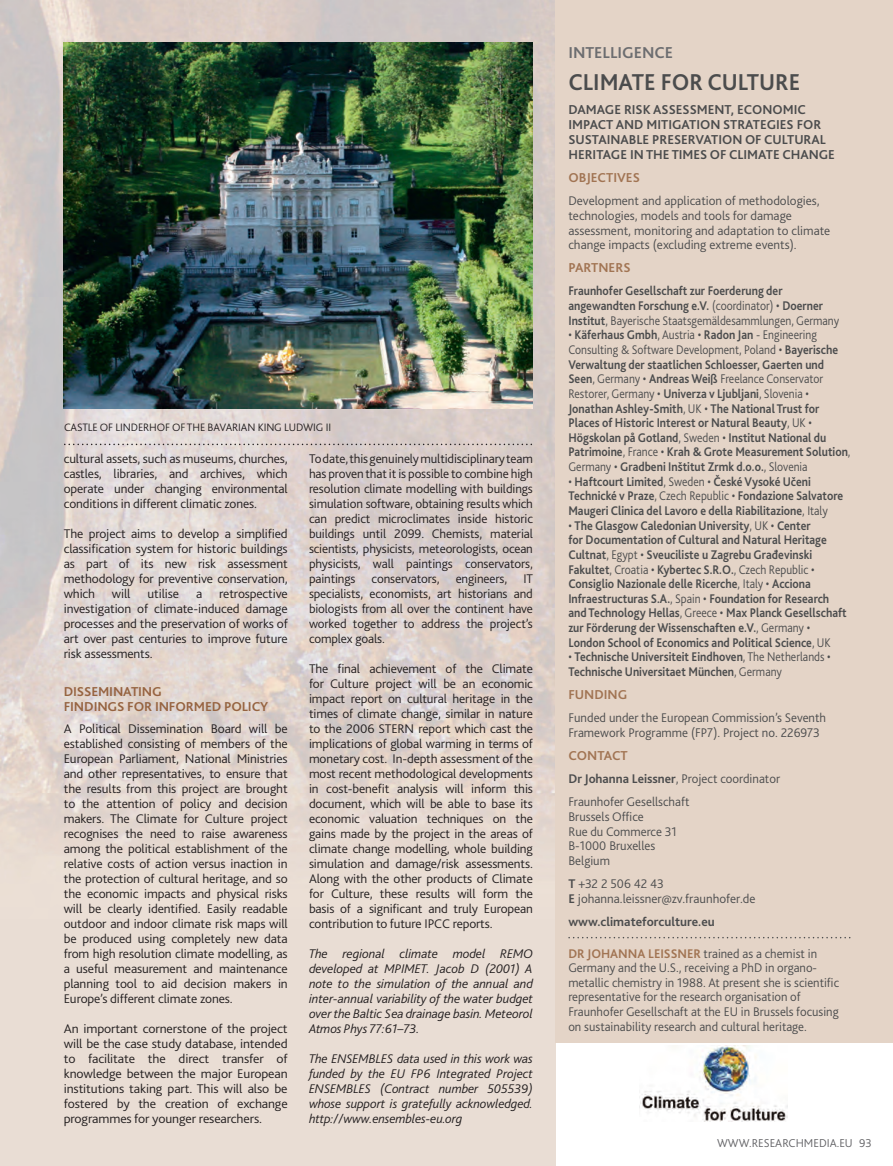
<style>
.page{position:relative;width:893px;height:1166px;background:#fff}
.page>*{position:absolute;margin:0;border:0;box-sizing:border-box;transform-origin:0 0}
.t1{font:700 24px "Bliss 2";color:#4b4c4d;scale:.96 1}
.t2{font:700 16.5px "Bliss 2";color:#6c6d70}
.t3{font:700 13.5px/15px "Bliss 2";color:#4b4c4d}
.t4{font:700 13.5px/15px "Bliss 2";letter-spacing:-.01em;color:#966340}
.t5{font:700 13.5px "Bliss 2";color:#a17453}
.t6{font:300 13.2px/15px "Bliss 2";letter-spacing:-.01em;color:#231f20;text-align:justify}
.t7{font:700 13.2px/14.5px "Bliss 2";color:#4b4c4d;scale:.89 1}
.t8{font:300 13.2px/14.5px "Bliss 2";color:#4b4c4d}
.t9{font:italic 300 13.2px/15px "Bliss 2";letter-spacing:-.01em;color:#231f20;text-align:justify}
.t10{font:300 13.2px/15px "Bliss 2";letter-spacing:-.01em;color:#231f20;text-align:justify;scale:1.05 1}
.t11{font:700 13.2px "Bliss 2";color:#4b4c4d}
.t12{font:300 12px "Bliss 2";color:#636366}
.t13{font:300 11.25px "Bliss 2";letter-spacing:-.01em;color:#231f20}
.s1{font-weight:300}
.s2{font-weight:700}
.s3{font-weight:700;color:#a17453}
</style>
<div class="page">
<img style="left:0;top:0;width:556px;height:1165px">
<img style="left:640px;top:1045px;width:147px;height:76px">
<div style="left:556px;top:0;width:337px;height:1042px;background:#e4d4c7"></div>
<svg style="left:568px;top:937px;width:282px;height:1px"></svg>
<svg style="left:64px;top:443px;width:468px;height:2px"></svg>
<img style="left:64px;top:43px;width:469px;height:365px">
<p class="t13" style="left:64px;top:422px;width:269px">CASTLE OF LINDERHOF OF THE BAVARIAN KING LUDWIG II</p>
<p class="t6" style="left:64px;top:452px;width:226px">cultural assets, such as museums, churches, castles, libraries, and archives, which operate under changing environmental conditions in different climatic zones.</p>
<p class="t6" style="left:64px;top:527px;width:225px">The project aims to develop a simplified classification system for historic buildings as part of its new risk assessment methodology for preventive conservation, which</p>
<p class="t6" style="left:309px;top:452px;width:225px">To date, this genuinely multidisciplinary team has proven that it is possible to combine high resolution climate modelling with buildings simulation software, obtaining results which can predict microclimates inside historic buildings until 2099. Chemists, material scientists, physicists, meteorologists, ocean physicists, wall paintings conservators, paintings conservators, engineers, IT specialists, economists, art historians and biologists from all over the continent have worked together to address the project’s complex goals.</p>
<p class="t6" style="left:309px;top:662px;width:225px">The final achievement of the Climate for Culture project will be an economic impact report on cultural heritage in the times of climate change, similar in nature to the 2006 STERN report which cast the implications of global warming in terms of monetary cost. In-depth assessment of the most recent methodological developments in cost-benefit analysis will inform this document, which will be able to base its economic valuation techniques on the gains made by the project in the areas of climate change modelling, whole building simulation and damage/risk assessments.<br>Along with the other products of Climate for Culture, these results will form the basis of a significant and truly European contribution to future IPCC reports.</p>
<p class="t9" style="left:309px;top:947px;width:225px">The regional climate model REMO developed at MPIMET. Jacob D (2001) A note to the simulation of the annual and inter-annual variability of the water budget over the Baltic Sea drainage basin. Meteorol Atmos Phys 77:61–73.</p>
<p class="t9" style="left:309px;top:1052px;width:225px">The ENSEMBLES data used in this work was funded by the EU FP6 Integrated Project ENSEMBLES (Contract number 505539) whose support is gratefully acknowledged. http://www.ensembles-eu.org</p>
<p class="t6" style="left:112px;top:587px;width:20px">will</p>
<p class="t6" style="left:148px;top:587px;width:33px">utilise</p>
<p class="t6" style="left:196px;top:587px;width:8px">a</p>
<p class="t6" style="left:64px;top:587px;width:226px;text-indent:155px">retrospective investigation of climate-induced damage processes and the preservation of works of art over past centuries to improve future risk assessments.</p>
<p class="t4" style="left:64px;top:684px;width:206px">DISSEMINATING<br>FINDINGS FOR INFORMED POLICY</p>
<p class="t6" style="left:64px;top:722px;width:225px">A Political Dissemination Board will be established consisting of members of the European Parliament, National Ministries and other representatives, to ensure that the results from this project are brought to the attention of policy and decision makers. The Climate for Culture project recognises the need to raise awareness among the political establishment of the relative costs of action versus inaction in the protection of cultural heritage, and so the economic impacts and physical risks will be clearly identified. Easily readable outdoor and indoor climate risk maps will be produced using completely new data from high resolution climate modelling, as a useful measurement and maintenance planning tool to aid decision makers in Europe’s different climate zones.</p>
<p class="t10" style="left:64px;top:1022px;width:215px">An important cornerstone of the project will be the case study database, intended to facilitate the direct transfer of knowledge between the major European institutions taking part. This will also be fostered by the creation of exchange programmes for younger researchers.</p>
<p class="t2" style="left:568px;top:46px;width:106px">INTELLIGENCE</p>
<p class="t1" style="left:568px;top:73px;width:243px">CLIMATE FOR CULTURE</p>
<p class="t3" style="left:568px;top:103px;width:268px">DAMAGE RISK ASSESSMENT, ECONOMIC IMPACT AND MITIGATION STRATEGIES FOR SUSTAINABLE PRESERVATION OF CULTURAL HERITAGE IN THE TIMES OF CLIMATE CHANGE</p>
<p class="t5" style="left:568px;top:172px;width:73px">OBJECTIVES</p>
<p class="t8" style="left:568px;top:195px;width:263px">Development and application of methodologies, technologies, models and tools for damage assessment, monitoring and adaptation to climate change impacts (excluding extreme events).</p>
<p class="t5" style="left:568px;top:262px;width:64px">PARTNERS</p>
<p class="t7" style="left:568px;top:285px;width:306px">Fraunhofer Gesellschaft zur Foerderung der angewandten Forschung e.V. <span class="s1">(coordinator) •</span> Doerner<br>Institut<span class="s1">, Bayerische Staatsgemäldesammlungen, Germany</span></p>
<p class="t7" style="left:568px;top:329px;width:318px"><span class="s1">•</span> Käferhaus Gmbh<span class="s1">, Austria •</span> Radon Jan <span class="s1">- Engineering Consulting &amp; Software Development, Poland •</span> Bayerische Verwaltung der staatlichen Schloesser, Gaerten und Seen<span class="s1">, Germany •</span> Andreas Weiß <span class="s1">Freelance Conservator Restorer, Germany •</span> Univerza v Ljubljani<span class="s1">, Slovenia • </span>Jonathan Ashley-Smith<span class="s1">, UK •</span> The National Trust for Places of Historic Interest or Natural Beauty<span class="s1">, UK • </span>Högskolan på Gotland<span class="s1">, Sweden •</span> Institut National du Patrimoine<span class="s1">, France •</span> Krah &amp; Grote Measurement Solution<span class="s1">, Germany •</span> Gradbeni Inštitut Zrmk d.o.o.<span class="s1">, Slovenia</span></p>
<p class="t7" style="left:568px;top:475px;width:310px"><span class="s1">•</span> Haftcourt Limited<span class="s1">, Sweden •</span> České Vysoké Učeni<br>Technické v Praze<span class="s1">, Czech Republic •</span> Fondazione Salvatore<br>Maugeri Clinica del Lavoro e della Riabilitazione<span class="s1">, Italy</span></p>
<p class="t7" style="left:568px;top:519px;width:314px"><span class="s1">•</span> The Glasgow Caledonian University<span class="s1">, UK •</span> Center<br>for Documentation of Cultural and Natural Heritage Cultnat<span class="s1">, Egypt •</span> Sveuciliste u Zagrebu Građevinski Fakultet<span class="s1">, Croatia •</span> Kybertec S.R.O.<span class="s1">, Czech Republic • </span>Consiglio Nazionale delle Ricerche<span class="s1">, Italy •</span> Acciona Infraestructuras S.A.<span class="s1">, Spain •</span> Foundation for Research and Technology Hellas<span class="s1">, Greece •</span> Max Planck Gesellschaft zur Förderung der Wissenschaften e.V.<span class="s1">, Germany • </span>London School of Economics and Political Science<span class="s1">, UK</span></p>
<p class="t7" style="left:568px;top:650px;width:296px"><span class="s1">•</span> Technische Universiteit Eindhoven<span class="s1">, The Netherlands •<br></span>Technische Universitaet München<span class="s1">, Germany</span></p>
<p class="t5" style="left:568px;top:689px;width:60px">FUNDING</p>
<p class="t8" style="left:568px;top:711px;width:259px">Funded under the European Commission’s Seventh<br>Framework Programme (FP7). Project no. 226973</p>
<p class="t5" style="left:568px;top:750px;width:61px">CONTACT</p>
<p class="t8" style="left:568px;top:768px;width:213px;line-height:23.1px"><span class="s2">Dr Johanna Leissner</span>, Project coordinator<br>Fraunhofer Gesellschaft</p>
<p class="t8" style="left:568px;top:810px;width:110px">Brussels Office<br>Rue du Commerce 31<br>B-1000 Bruxelles<br>Belgium</p>
<p class="t8" style="left:568px;top:877px;width:189px"><span class="s2">T</span> +32 2 506 42 43<br><span class="s2">E</span> johanna.leissner@zv.fraunhofer.de</p>
<p class="t11" style="left:568px;top:916px;width:148px">www.climateforculture.eu</p>
<p class="t8" style="left:568px;top:946px;width:272px"><span class="s3">DR JOHANNA LEISSNER</span> trained as a chemist in Germany and the U.S., receiving a PhD in organo&shy;metallic chemistry in 1988. At present she is scientific representative for the research organisation of Fraunhofer Gesellschaft at the EU in Brussels focusing on sustainability research and cultural heritage.</p>
<p class="t12" style="left:717px;top:1137px;width:156px">WWW.RESEARCHMEDIA.EU 93</p>
</div>
